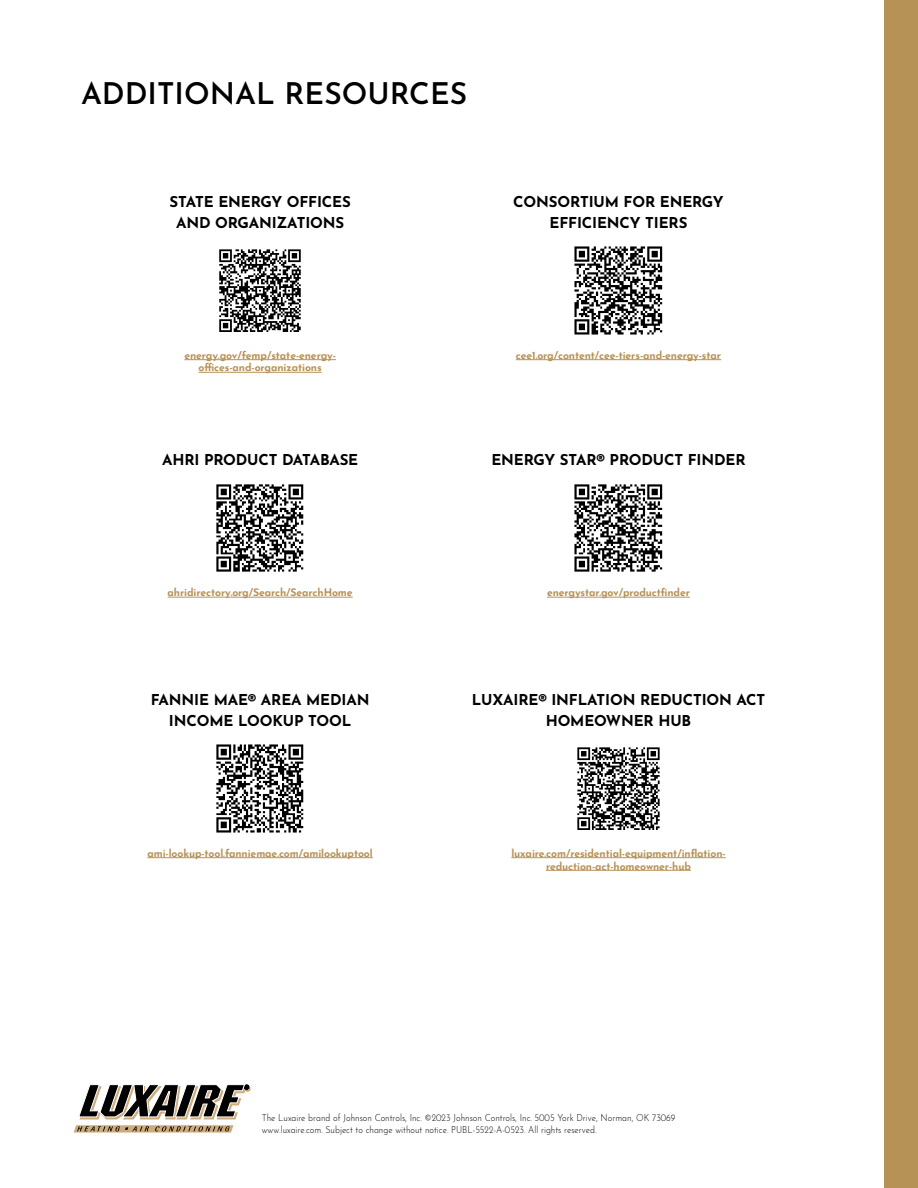
<style>
.page{position:relative;width:918px;height:1188px;background:#fff}
.page>*{position:absolute;margin:0;border:0;box-sizing:border-box;transform-origin:0 0}
.t1{font:600 30px "Josefin Sans";color:#000}
.t2{font:700 15px/21px "Josefin Sans";letter-spacing:-.01em;color:#000;text-align:center}
.t3{font:700 10.5px/12.6px "Josefin Sans";letter-spacing:-.01em;color:#b79257;text-align:center}
.t4{font:300 9.75px/12px "Josefin Sans";color:#000;scale:.9 1}
</style>
<div class="page">
<svg style="left:74px;top:1084px;width:176px;height:49px"></svg>
<hr style="left:184px;top:359px;width:152px;height:1px;background:#b79257">
<hr style="left:199px;top:372px;width:123px;height:1px;background:#b79257">
<img style="left:219px;top:249px;width:82px;height:83px">
<hr style="left:516px;top:359px;width:205px;height:1px;background:#b79257">
<img style="left:574px;top:246px;width:89px;height:89px">
<hr style="left:168px;top:597px;width:185px;height:1px;background:#b79257">
<img style="left:216px;top:484px;width:88px;height:88px">
<hr style="left:547px;top:597px;width:143px;height:1px;background:#b79257">
<img style="left:574px;top:484px;width:89px;height:88px">
<hr style="left:147px;top:857px;width:226px;height:1px;background:#b79257">
<img style="left:216px;top:744px;width:88px;height:89px">
<hr style="left:511px;top:857px;width:215px;height:1px;background:#b79257">
<hr style="left:546px;top:870px;width:145px;height:1px;background:#b79257">
<img style="left:577px;top:747px;width:83px;height:83px">
<div style="left:885px;top:0;width:33px;height:1188px;background:#b79257"></div>
<h1 class="t1" style="left:81px;top:71px;width:388px">ADDITIONAL RESOURCES</h1>
<h2 class="t2" style="left:169px;top:189px;width:183px">STATE ENERGY OFFICES<br>AND ORGANIZATIONS</h2>
<h2 class="t2" style="left:513px;top:189px;width:212px">CONSORTIUM FOR ENERGY<br>EFFICIENCY TIERS</h2>
<p class="t3" style="left:184px;top:347px;width:153px">energy.gov/femp/state-energy&shy;offices-and-organizations</p>
<p class="t3" style="left:516px;top:347px;width:207px">cee1.org/content/cee-tiers-and-energy-star</p>
<h2 class="t2" style="left:162px;top:447px;width:198px">AHRI PRODUCT DATABASE</h2>
<h2 class="t2" style="left:491px;top:447px;width:256px">ENERGY STAR® PRODUCT FINDER</h2>
<p class="t3" style="left:168px;top:585px;width:187px">ahridirectory.org/Search/SearchHome</p>
<p class="t3" style="left:547px;top:585px;width:144px">energystar.gov/productfinder</p>
<h2 class="t2" style="left:151px;top:687px;width:220px">FANNIE MAE® AREA MEDIAN<br>INCOME LOOKUP TOOL</h2>
<p class="t3" style="left:147px;top:845px;width:227px">ami-lookup-tool.fanniemae.com/amilookuptool</p>
<h2 class="t2" style="left:472px;top:687px;width:295px">LUXAIRE® INFLATION REDUCTION ACT<br>HOMEOWNER HUB</h2>
<p class="t3" style="left:511px;top:845px;width:216px">luxaire.com/residential-equipment/inflation&shy;reduction-act-homeowner-hub</p>
<p class="t4" style="left:262px;top:1111px;width:461px">The Luxaire brand of Johnson Controls, Inc. ©2023 Johnson Controls, Inc. 5005 York Drive, Norman, OK 73069 www.luxaire.com. Subject to change without notice. PUBL-5522-A-0523. All rights reserved.</p>
</div>
